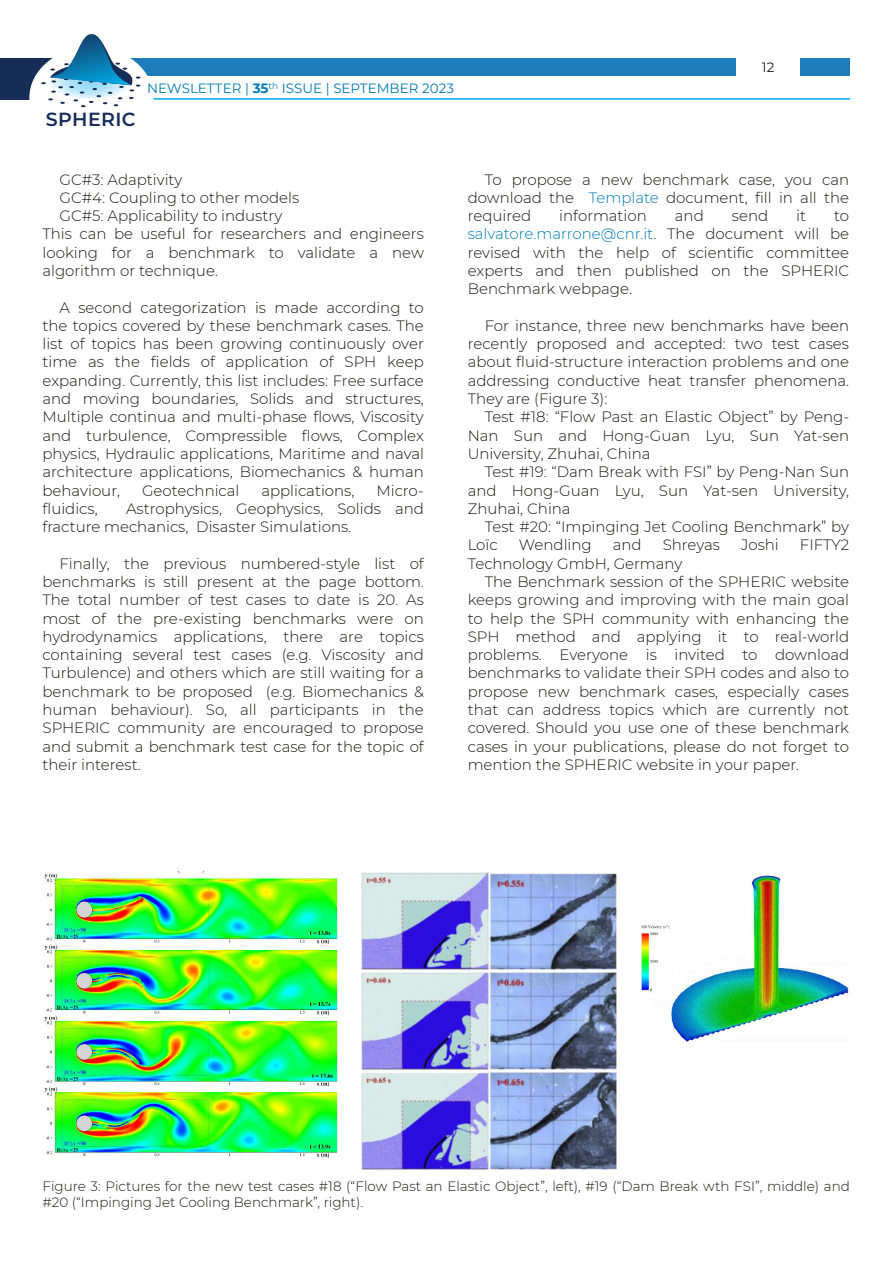
<style>
.page{position:relative;width:893px;height:1263px;background:#fff}
.page>*{position:absolute;margin:0;border:0;box-sizing:border-box;transform-origin:0 0}
.t1{font:600 19.05px "Montserrat";letter-spacing:.02em;color:#162d58}
.t2{font:300 15px/18.3px "Montserrat";letter-spacing:-.005em;color:#181715;text-align:justify}
.t3{font:300 13.5px/16.5px "Montserrat";color:#181715}
.t4{font:13.5px "Montserrat";color:#007ab5}
.t5{font:13.5px "Montserrat";color:#181715}
.s1{font-weight:700}
.s2{color:#007ab5}
</style>
<div class="page">
<div style="left:0;top:58px;width:59px;height:42px;background:#162d58"></div>
<hr style="left:134px;top:98px;width:716px;height:2px;background:#00aeef">
<div style="left:95px;top:58px;width:640px;height:18px;background:#1d7dbb"></div>
<div style="left:30px;top:48px;width:123px;height:100px;background:#fff;border-radius:50%"></div>
<div style="left:800px;top:58px;width:50px;height:18px;background:#1d7dbb"></div>
<svg style="left:41px;top:34px;width:99px;height:73px"></svg>
<img style="left:44px;top:872px;width:294px;height:286px">
<img style="left:361px;top:872px;width:256px;height:297px">
<img style="left:641px;top:875px;width:208px;height:167px">
<p class="t1" style="left:46px;top:105px;width:91px">SPHERIC</p>
<p class="t4" style="left:147px;top:80px;width:308px">NEWSLETTER | <span class="s1">35</span><sup>th</sup> ISSUE | SEPTEMBER 2023</p>
<p class="t5" style="left:762px;top:58px;width:14px">12</p>
<p class="t2" style="left:60px;top:170px;width:124px">GC#3: Adaptivity</p>
<p class="t2" style="left:60px;top:188px;width:241px">GC#4: Coupling to other models</p>
<p class="t2" style="left:60px;top:207px;width:224px">GC#5: Applicability to industry</p>
<p class="t2" style="left:43px;top:225px;width:383px">This can be useful for researchers and engineers</p>
<p class="t2" style="left:43px;top:243px;width:383px">looking for a benchmark to validate a new</p>
<p class="t2" style="left:43px;top:261px;width:177px">algorithm or technique.</p>
<p class="t2" style="left:43px;top:298px;width:383px;text-indent:17px">A second categorization is made according to the topics covered by these benchmark cases. The list of topics has been growing continuously over time as the fields of application of SPH keep expanding. Currently, this list includes: Free surface and moving boundaries, Solids and structures, Multiple continua and multi-phase flows, Viscosity and turbulence, Compressible flows, Complex physics, Hydraulic applications, Maritime and naval architecture applications, Biomechanics &amp; human behaviour,</p>
<p class="t2" style="left:142px;top:481px;width:99px">Geotechnical</p>
<p class="t2" style="left:261px;top:481px;width:94px">applications,</p>
<p class="t2" style="left:376px;top:481px;width:49px">Micro-</p>
<p class="t2" style="left:43px;top:499px;width:57px">fluidics,</p>
<p class="t2" style="left:43px;top:499px;width:383px;text-indent:83px">Astrophysics, Geophysics, Solids and fracture mechanics, Disaster Simulations.</p>
<p class="t2" style="left:43px;top:554px;width:383px;text-indent:17px">Finally, the previous numbered-style list of benchmarks is still present at the page bottom.<br>The total number of test cases to date is 20. As most of the pre-existing benchmarks were on hydrodynamics applications, there are topics containing several test cases (e.g. Viscosity and Turbulence) and others which are still waiting for a benchmark to be proposed (e.g. Biomechanics &amp; human behaviour). So, all participants in the SPHERIC community are encouraged to propose and submit a benchmark test case for the topic of their interest.</p>
<p class="t2" style="left:468px;top:170px;width:383px;text-indent:17px">To propose a new benchmark case, you can download the <span class="s2">Template</span> document, fill in all the required</p>
<p class="t2" style="left:559px;top:207px;width:89px">information</p>
<p class="t2" style="left:675px;top:207px;width:30px">and</p>
<p class="t2" style="left:732px;top:207px;width:38px">send</p>
<p class="t2" style="left:796px;top:207px;width:11px">it</p>
<p class="t2" style="left:468px;top:207px;width:383px;text-indent:366px">to <span class="s2">salvatore.marrone@cnr.it</span>. The document will be revised with the help of scientific committee experts and then published on the SPHERIC Benchmark webpage.</p>
<p class="t2" style="left:468px;top:316px;width:383px;text-indent:17px">For instance, three new benchmarks have been recently proposed and accepted: two test cases about fluid-structure interaction problems and one addressing conductive heat transfer phenomena.<br>They are (Figure 3):</p>
<p class="t2" style="left:468px;top:408px;width:383px;text-indent:17px">Test #18: “Flow Past an Elastic Object” by Peng-Nan Sun and Hong-Guan Lyu, Sun Yat-sen University, Zhuhai, China</p>
<p class="t2" style="left:468px;top:463px;width:383px;text-indent:17px">Test #19: “Dam Break with FSI” by Peng-Nan Sun and Hong-Guan Lyu, Sun Yat-sen University, Zhuhai, China</p>
<p class="t2" style="left:468px;top:517px;width:383px;text-indent:17px">Test #20: “Impinging Jet Cooling Benchmark” by<br>Loïc</p>
<p class="t2" style="left:519px;top:536px;width:74px">Wendling</p>
<p class="t2" style="left:613px;top:536px;width:30px">and</p>
<p class="t2" style="left:663px;top:536px;width:59px">Shreyas</p>
<p class="t2" style="left:741px;top:536px;width:39px">Joshi</p>
<p class="t2" style="left:800px;top:536px;width:51px">FIFTY2</p>
<p class="t2" style="left:468px;top:554px;width:216px">Technology GmbH, Germany</p>
<p class="t2" style="left:485px;top:572px;width:366px">The Benchmark session of the SPHERIC website</p>
<p class="t2" style="left:468px;top:591px;width:383px">keeps growing and improving with the main goal</p>
<p class="t2" style="left:468px;top:609px;width:383px">to help the SPH community with enhancing the</p>
<p class="t2" style="left:468px;top:627px;width:383px">SPH method and applying it to real-world</p>
<p class="t2" style="left:468px;top:645px;width:383px">problems. Everyone is invited to download</p>
<p class="t2" style="left:468px;top:664px;width:383px">benchmarks to validate their SPH codes and also to</p>
<p class="t2" style="left:468px;top:682px;width:383px">propose new benchmark cases, especially cases</p>
<p class="t2" style="left:468px;top:700px;width:383px">that can address topics which are currently not</p>
<p class="t2" style="left:468px;top:719px;width:383px">covered. Should you use one of these benchmark</p>
<p class="t2" style="left:468px;top:737px;width:383px">cases in your publications, please do not forget to</p>
<p class="t2" style="left:468px;top:755px;width:333px">mention the SPHERIC website in your paper.</p>
<p class="t3" style="left:43px;top:1178px;width:809px">Figure 3: Pictures for the new test cases #18 (“Flow Past an Elastic Object”, left), #19 (“Dam Break wth FSI”, middle) and #20 (“Impinging Jet Cooling Benchmark”, right).</p>
</div>
